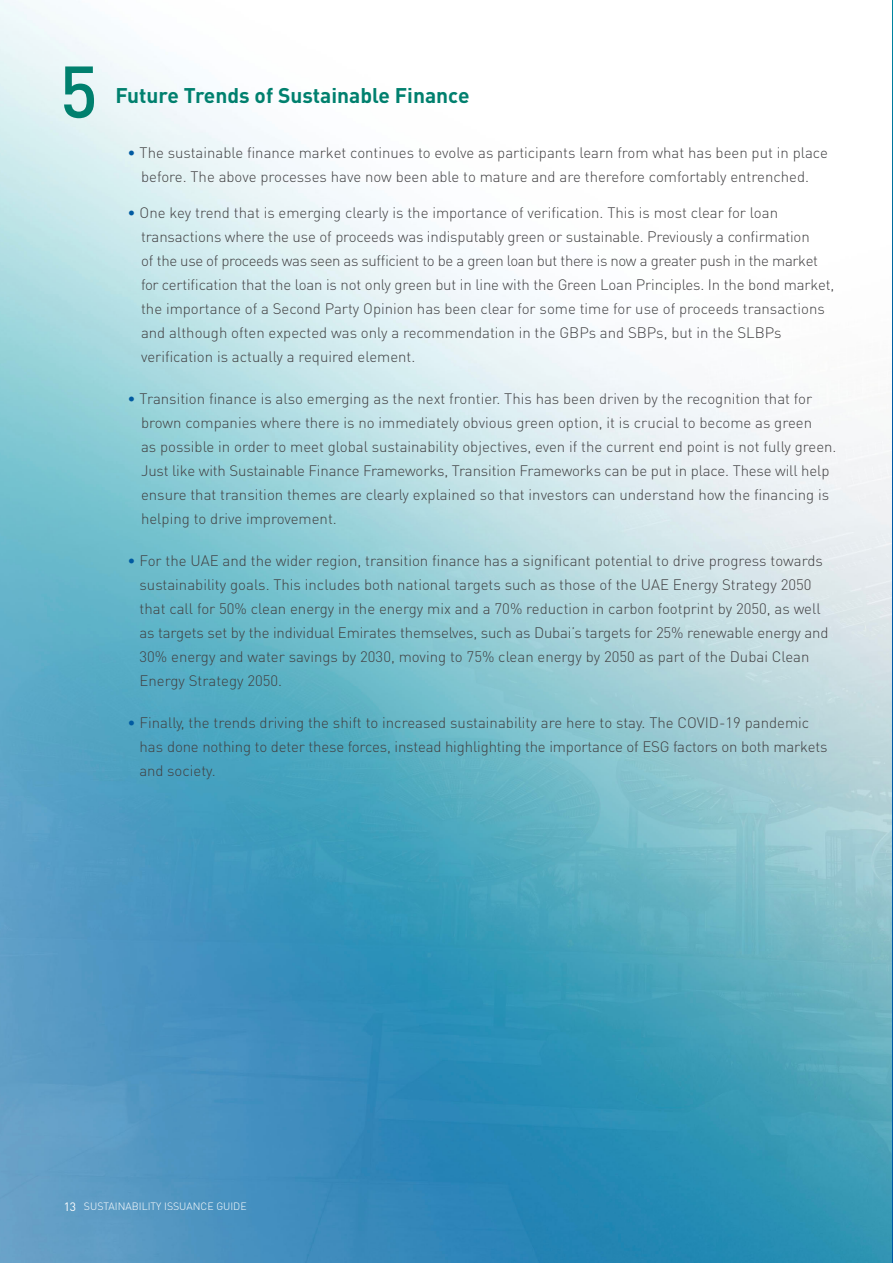
<style>
.page{position:relative;width:893px;height:1263px;background:#fff}
.page>*{position:absolute;margin:0;border:0;box-sizing:border-box;transform-origin:0 0}
.t1{font:500 72px "DIN Pro";color:#00806e}
.t2{font:700 21px "DIN Pro";color:#00806e}
.t3{font:300 15px/24px "DIN Pro";color:#414042}
.t4{font:300 10.5px "DIN Pro";color:#fff}
.s1{color:#005aa1}
.s2{font-weight:400;font-size:12px}
</style>
<div class="page">
<img style="left:0;top:0;width:893px;height:1263px">
<h1 class="t1" style="left:60px;top:43px;width:40px">5</h1>
<h2 class="t2" style="left:115px;top:81px;width:356px">Future Trends of Sustainable Finance</h2>
<p class="t3" style="left:128px;top:140px;width:702px;text-align:center"><span class="s1">•</span> The sustainable finance market continues to evolve as participants learn from what has been put in place before. The above processes have now been able to mature and are therefore comfortably entrenched.</p>
<p class="t3" style="left:141px;top:200px;width:695px;text-indent:-14px"><span class="s1">•</span> One key trend that is emerging clearly is the importance of verification. This is most clear for loan transactions where the use of proceeds was indisputably green or sustainable. Previously a confirmation<br>of the use of proceeds was seen as sufficient to be a green loan but there is now a greater push in the market for certification that the loan is not only green but in line with the Green Loan Principles. In the bond market, the importance of a Second Party Opinion has been clear for some time for use of proceeds transactions and although often expected was only a recommendation in the GBPs and SBPs, but in the SLBPs verification is actually a required element.</p>
<p class="t3" style="left:141px;top:386px;width:697px;text-indent:-14px"><span class="s1">•</span> Transition finance is also emerging as the next frontier. This has been driven by the recognition that for brown companies where there is no immediately obvious green option, it is crucial to become as green<br>as possible in order to meet global sustainability objectives, even if the current end point is not fully green.<br>Just like with Sustainable Finance Frameworks, Transition Frameworks can be put in place. These will help ensure that transition themes are clearly explained so that investors can understand how the financing is helping to drive improvement.</p>
<p class="t3" style="left:140px;top:548px;width:691px;text-indent:-12px"><span class="s1">•</span> For the UAE and the wider region, transition finance has a significant potential to drive progress towards sustainability goals. This includes both national targets such as those of the UAE Energy Strategy 2050 that call for 50% clean energy in the energy mix and a 70% reduction in carbon footprint by 2050, as well as targets set by the individual Emirates themselves, such as Dubai’s targets for 25% renewable energy and 30% energy and water savings by 2030, moving to 75% clean energy by 2050 as part of the Dubai Clean Energy Strategy 2050.</p>
<p class="t3" style="left:140px;top:710px;width:690px;text-indent:-12px"><span class="s1">•</span> Finally, the trends driving the shift to increased sustainability are here to stay. The COVID-19 pandemic has done nothing to deter these forces, instead highlighting the importance of ESG factors on both markets and society.</p>
<p class="t4" style="left:64px;top:1199px;width:184px"><span class="s2">13</span> SUSTAINABILITY ISSUANCE GUIDE</p>
</div>
